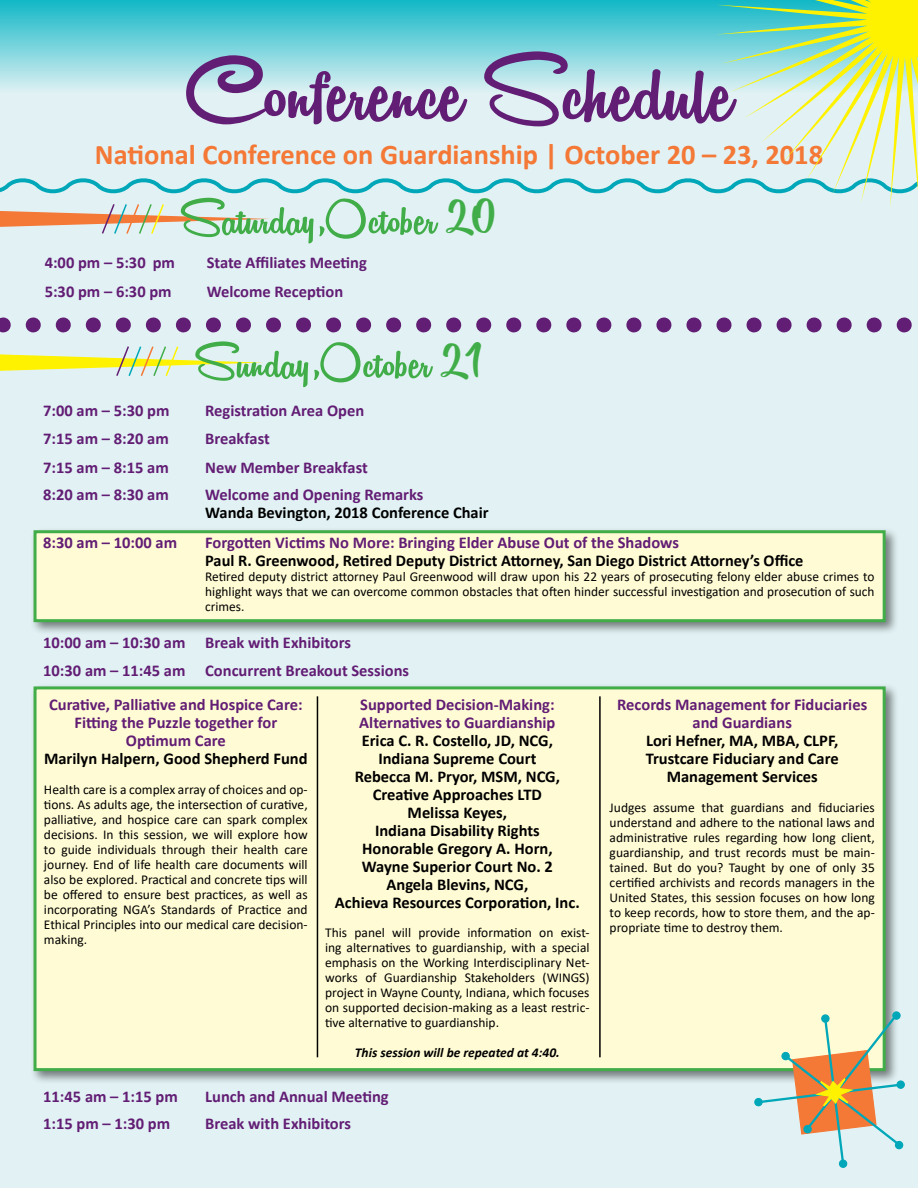
<style>
.page{position:relative;width:918px;height:1188px;background:#e2f2f4}
.page>*{position:absolute;margin:0;border:0;box-sizing:border-box;transform-origin:0 0}
.t1{font:105px "Remachine Script Personal Use";color:#621d74}
.t2{font:55.2px "Remachine Script Personal Use";color:#41ad49}
.t3{font:700 28.5px "Calibri";color:#f47836}
.t4{font:700 16.5px/18px "Calibri";color:#621d74}
.t5{font:700 16.5px/18px "Calibri";color:#000;text-align:center}
.t6{font:13.5px/15px "Calibri";color:#000;text-align:justify}
.t7{font:italic 700 13.5px "Calibri";color:#000}
.s1{font-family:"Beyond The Mountains";font-size:39.3px}
</style>
<div class="page">
<div style="left:30px;top:683px;width:869px;height:401px;background:#000;opacity:.5"></div>
<div style="left:34px;top:686px;width:852px;height:385px;background:#fffcd5;border:3px solid #41ad49"></div>
<div style="left:30px;top:527px;width:869px;height:108px;background:#000;opacity:.5"></div>
<div style="left:34px;top:530px;width:852px;height:92px;background:#fffcd5;border:3px solid #41ad49"></div>
<svg style="left:0;top:317px;width:912px;height:15px"></svg>
<svg style="left:0;top:346px;width:263px;height:30px"></svg>
<div style="left:839px;top:1160px;width:8px;height:8px;background:#00a7b8;border-radius:50%"></div>
<div style="left:839px;top:1159px;width:9px;height:9px;border:1px solid #00a7b8;border-radius:50%"></div>
<svg style="left:756px;top:1013px;width:144px;height:150px"></svg>
<div style="left:804px;top:1125px;width:7px;height:8px;background:#00a7b8;border-radius:50%"></div>
<div style="left:803px;top:1125px;width:9px;height:9px;border:1px solid #00a7b8;border-radius:50%"></div>
<div style="left:755px;top:1098px;width:7px;height:8px;background:#00a7b8;border-radius:50%"></div>
<div style="left:754px;top:1098px;width:9px;height:9px;border:1px solid #00a7b8;border-radius:50%"></div>
<div style="left:782px;top:1052px;width:7px;height:8px;background:#00a7b8;border-radius:50%"></div>
<div style="left:781px;top:1052px;width:9px;height:9px;border:1px solid #00a7b8;border-radius:50%"></div>
<div style="left:895px;top:1141px;width:8px;height:8px;background:#00a7b8;border-radius:50%"></div>
<div style="left:895px;top:1141px;width:9px;height:9px;border:1px solid #00a7b8;border-radius:50%"></div>
<div style="left:897px;top:1081px;width:8px;height:8px;background:#00a7b8;border-radius:50%"></div>
<div style="left:896px;top:1080px;width:9px;height:9px;border:1px solid #00a7b8;border-radius:50%"></div>
<div style="left:893px;top:1012px;width:7px;height:7px;background:#00a7b8;border-radius:50%"></div>
<div style="left:892px;top:1011px;width:9px;height:9px;border:1px solid #00a7b8;border-radius:50%"></div>
<div style="left:822px;top:1015px;width:7px;height:7px;background:#00a7b8;border-radius:50%"></div>
<div style="left:821px;top:1014px;width:9px;height:9px;border:1px solid #00a7b8;border-radius:50%"></div>
<svg style="left:0;top:0;width:918px;height:234px"></svg>
<hr style="left:317px;top:696px;width:1px;height:361px;background:#000">
<hr style="left:599px;top:696px;width:2px;height:361px;background:#000">
<h1 class="t1" style="left:185px;top:31px;width:550px">Conference Schedule</h1>
<h3 class="t3" style="left:95px;top:134px;width:730px">National Conference on Guardianship | October 20 – 23, 2018</h3>
<h2 class="t2" style="left:180px;top:187px;width:319px">Saturday,October <span class="s1">20</span></h2>
<p class="t4" style="left:45px;top:253px;width:132px">4:00 pm – 5:30 pm</p>
<p class="t4" style="left:207px;top:253px;width:162px">State Affiliates Meeting</p>
<p class="t4" style="left:45px;top:282px;width:128px">5:30 pm – 6:30 pm</p>
<p class="t4" style="left:207px;top:282px;width:138px">Welcome Reception</p>
<h2 class="t2" style="left:194px;top:330px;width:290px">Sunday,October <span class="s1">21</span></h2>
<p class="t4" style="left:43px;top:401px;width:128px">7:00 am – 5:30 pm</p>
<p class="t4" style="left:205px;top:401px;width:160px">Registration Area Open</p>
<p class="t4" style="left:43px;top:430px;width:127px">7:15 am – 8:20 am</p>
<p class="t4" style="left:205px;top:430px;width:66px">Breakfast</p>
<p class="t4" style="left:43px;top:459px;width:127px">7:15 am – 8:15 am</p>
<p class="t4" style="left:205px;top:459px;width:164px">New Member Breakfast</p>
<p class="t4" style="left:43px;top:486px;width:127px">8:20 am – 8:30 am</p>
<p class="t4" style="left:205px;top:486px;width:220px">Welcome and Opening Remarks</p>
<p class="t5" style="left:205px;top:504px;width:285px">Wanda Bevington, 2018 Conference Chair</p>
<p class="t4" style="left:43px;top:534px;width:135px">8:30 am – 10:00 am</p>
<p class="t4" style="left:205px;top:534px;width:475px">Forgotten Victims No More: Bringing Elder Abuse Out of the Shadows</p>
<p class="t5" style="left:205px;top:552px;width:600px">Paul R. Greenwood, Retired Deputy District Attorney, San Diego District Attorney’s Office</p>
<p class="t6" style="left:205px;top:569px;width:671px">Retired deputy district attorney Paul Greenwood will draw upon his 22 years of prosecuting felony elder abuse crimes to highlight ways that we can overcome common obstacles that often hinder successful investigation and prosecution of such crimes.</p>
<p class="t4" style="left:43px;top:627px;width:367px;line-height:28.8px">10:00 am – 10:30 am Break with Exhibitors<br>10:30 am – 11:45 am Concurrent Breakout Sessions</p>
<p class="t4" style="left:49px;top:696px;width:255px;text-align:center">Curative, Palliative and Hospice Care:<br>Fitting the Puzzle together for<br>Optimum Care</p>
<p class="t5" style="left:44px;top:750px;width:265px">Marilyn Halpern, Good Shepherd Fund</p>
<p class="t6" style="left:44px;top:781px;width:265px">Health care is a complex array of choices and op&shy;tions. As adults age, the intersection of curative, palliative, and hospice care can spark complex decisions. In this session, we will explore how to guide individuals through their health care journey. End of life health care documents will also be explored. Practical and concrete tips will be offered to ensure best practices, as well as incorporating NGA’s Standards of Practice and Ethical Principles into our medical care decision&shy;making.</p>
<p class="t4" style="left:359px;top:695px;width:198px">Supported Decision-Making:<br>Alternatives to Guardianship</p>
<p class="t5" style="left:335px;top:731px;width:246px">Erica C. R. Costello, JD, NCG,<br>Indiana Supreme Court<br>Rebecca M. Pryor, MSM, NCG,<br>Creative Approaches LTD<br>Melissa Keyes,<br>Indiana Disability Rights<br>Honorable Gregory A. Horn,<br>Wayne Superior Court No. 2<br>Angela Blevins, NCG,<br>Achieva Resources Corporation, Inc.</p>
<p class="t6" style="left:325px;top:925px;width:266px">This panel will provide information on exist&shy;ing alternatives to guardianship, with a special emphasis on the Working Interdisciplinary Net&shy;works of Guardianship Stakeholders (WINGS) project in Wayne County, Indiana, which focuses on supported decision-making as a least restric&shy;tive alternative to guardianship.</p>
<p class="t7" style="left:355px;top:1043px;width:206px">This session will be repeated at 4:40.</p>
<p class="t4" style="left:43px;top:1087px;width:136px">11:45 am – 1:15 pm</p>
<p class="t4" style="left:205px;top:1087px;width:185px">Lunch and Annual Meeting</p>
<p class="t4" style="left:43px;top:1114px;width:128px">1:15 pm – 1:30 pm</p>
<p class="t4" style="left:205px;top:1114px;width:147px">Break with Exhibitors</p>
<p class="t4" style="left:617px;top:696px;width:251px;text-align:center">Records Management for Fiduciaries and Guardians</p>
<p class="t5" style="left:646px;top:732px;width:194px">Lori Hefner, MA, MBA, CLPF,<br>Trustcare Fiduciary and Care<br>Management Services</p>
<p class="t6" style="left:610px;top:799px;width:267px">Judges assume that guardians and fiduciaries understand and adhere to the national laws and administrative rules regarding how long client, guardianship, and trust records must be main&shy;tained. But do you? Taught by one of only 35 certified archivists and records managers in the United States, this session focuses on how long to keep records, how to store them, and the ap&shy;propriate time to destroy them.</p>
</div>
